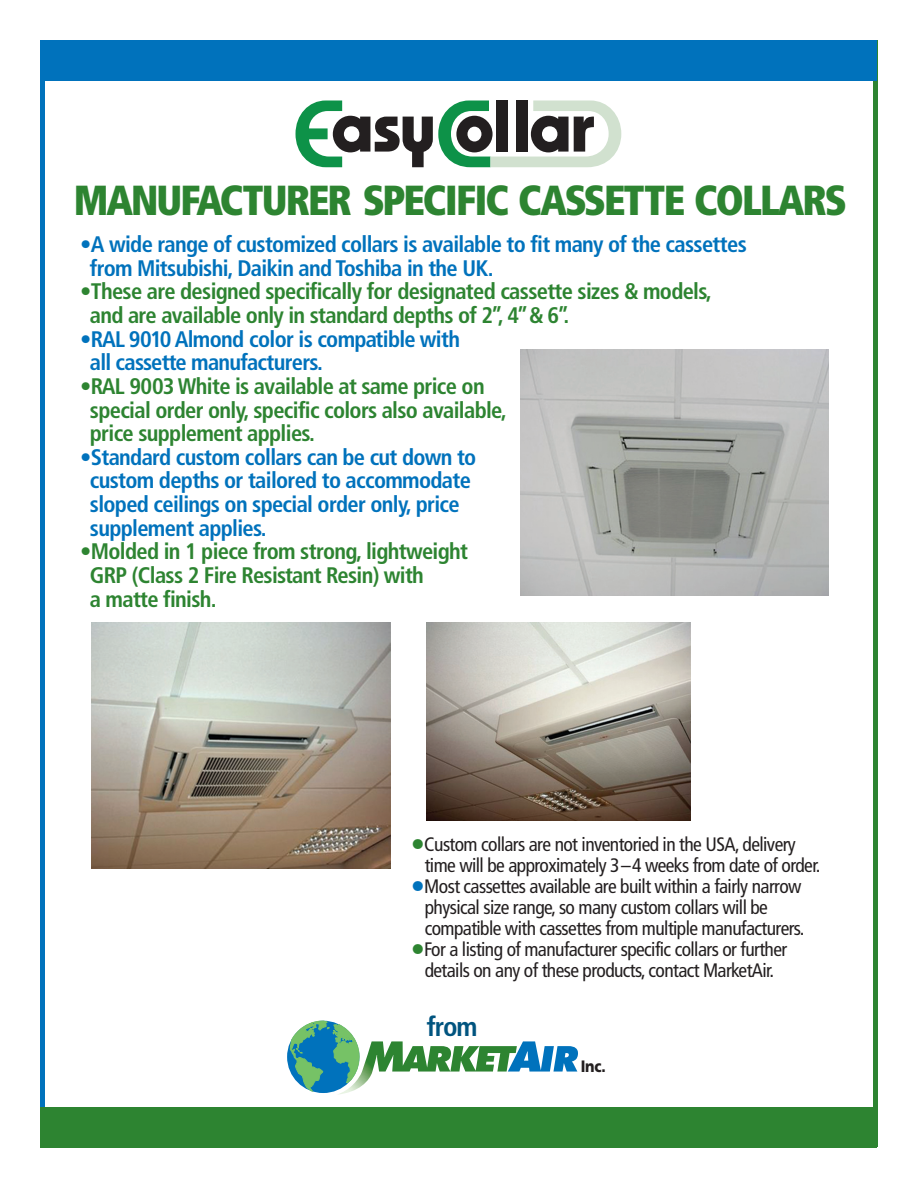
<style>
.page{position:relative;width:918px;height:1188px;background:#fff}
.page>*{position:absolute;margin:0;border:0;box-sizing:border-box;transform-origin:0 0}
.t1{font:900 condensed 42px "Frutiger";letter-spacing:-.05em;color:#2d8431;scale:.95 1}
.t2{font:700 condensed 27px "Frutiger";color:#01547f}
.t3{font:700 condensed 22.5px/23.7px "Frutiger";letter-spacing:-.03em;color:#2d8431}
.t4{font:700 condensed 22.5px/23.7px "Frutiger";letter-spacing:-.03em;color:#0072bc}
.t5{font:condensed 19.5px/21px "Frutiger";letter-spacing:-.03em;color:#231f20}
.t6{font:900 16.5px "Frutiger";color:#231f20;scale:.86 1}
.s1{font-size:28.5px;color:#2d8431}
.s2{font-size:28.5px;color:#0072bc}
</style>
<div class="page">
<div style="left:873px;top:40px;width:5px;height:1108px;background:#2d8431"></div>
<div style="left:40px;top:40px;width:838px;height:41px;background:#0072bc"></div>
<div style="left:40px;top:40px;width:5px;height:1108px;background:#0072bc"></div>
<div style="left:40px;top:1107px;width:838px;height:41px;background:#2d8431"></div>
<svg style="left:296px;top:100px;width:325px;height:67px"></svg>
<svg style="left:290px;top:1021px;width:288px;height:74px"></svg>
<img style="left:91px;top:623px;width:300px;height:246px">
<img style="left:426px;top:623px;width:264px;height:197px">
<img style="left:520px;top:349px;width:308px;height:246px">
<h1 class="t1" style="left:74px;top:183px;width:816px">MANUFACTURER SPECIFIC CASSETTE COLLARS</h1>
<p class="t4" style="left:90px;top:234px;width:658px;text-indent:-10px">•A wide range of customized collars is available to fit many of the cassettes from Mitsubishi, Daikin and Toshiba in the UK.</p>
<p class="t3" style="left:90px;top:282px;width:624px;text-indent:-10px">•These are designed specifically for designated cassette sizes &amp; models, and are available only in standard depths of 2”, 4” &amp; 6”.</p>
<p class="t4" style="left:90px;top:329px;width:372px;text-indent:-10px">•RAL 9010 Almond color is compatible with all cassette manufacturers.</p>
<p class="t3" style="left:90px;top:376px;width:419px;text-indent:-10px">•RAL 9003 White is available at same price on special order only, specific colors also available, price supplement applies.</p>
<p class="t4" style="left:90px;top:447px;width:388px;text-indent:-10px">•Standard custom collars can be cut down to custom depths or tailored to accommodate sloped ceilings on special order only, price supplement applies.</p>
<p class="t3" style="left:90px;top:541px;width:380px;text-indent:-10px">•Molded in 1 piece from strong, lightweight<br>GRP (Class 2 Fire Resistant Resin) with<br>a matte finish.</p>
<p class="t5" style="left:425px;top:836px;width:397px;text-indent:-14px"><span class="s1">•</span>Custom collars are not inventoried in the USA, delivery time will be approximately 3–4 weeks from date of order.</p>
<p class="t5" style="left:425px;top:878px;width:381px;text-indent:-14px"><span class="s2">•</span>Most cassettes available are built within a fairly narrow physical size range, so many custom collars will be compatible with cassettes from multiple manufacturers.</p>
<p class="t5" style="left:411px;top:941px;width:378px;text-align:center"><span class="s1">•</span>For a listing of manufacturer specific collars or further details on any of these products, contact MarketAir.</p>
<h2 class="t2" style="left:427px;top:1016px;width:52px">from</h2>
<p class="t6" style="left:581px;top:1059px;width:31px">Inc.</p>
</div>
